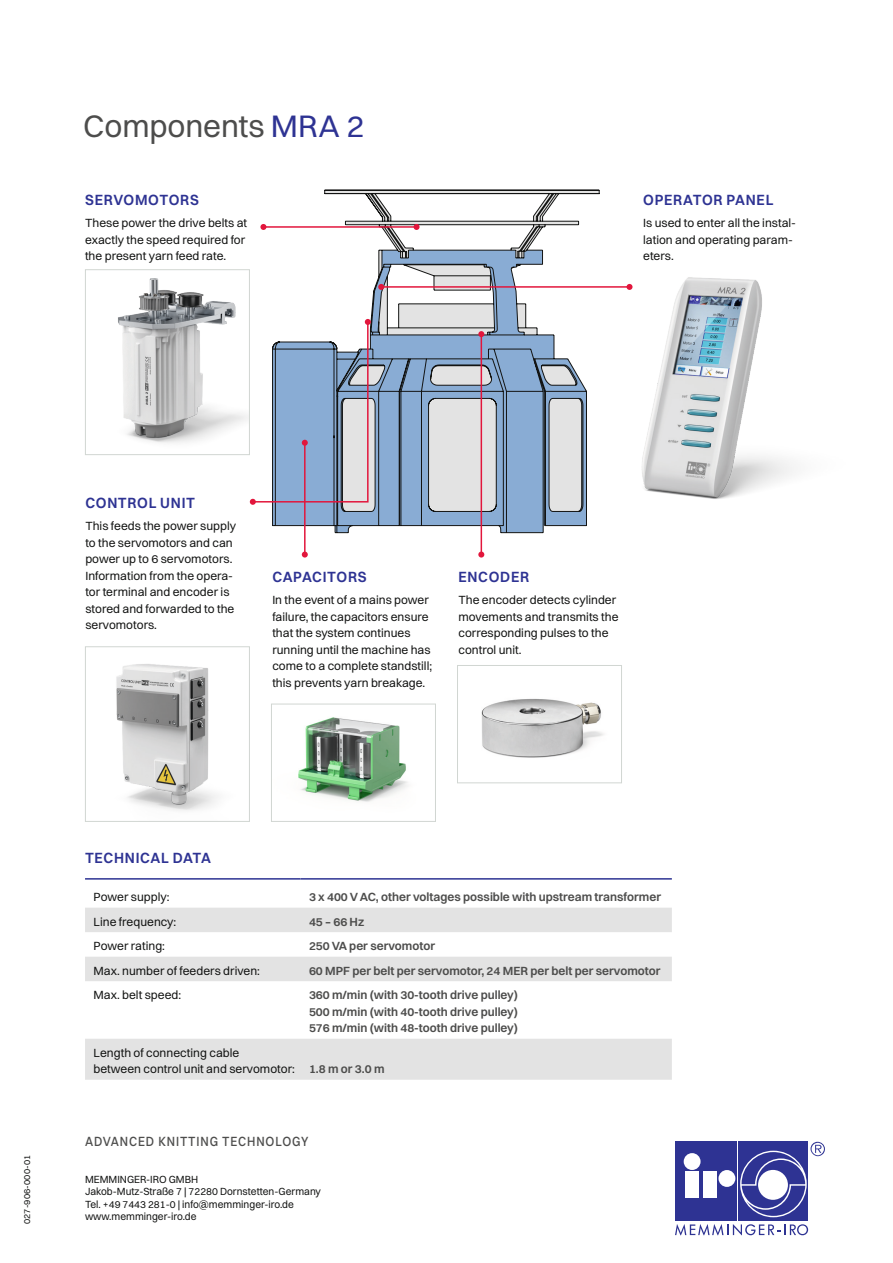
<style>
.page{position:relative;width:893px;height:1263px;background:#fff}
.page>*{position:absolute;margin:0;border:0;box-sizing:border-box;transform-origin:0 0}
.t1{font:31.5px "Switzer";letter-spacing:-.005em;color:#4d4d4c}
.t2{font:600 15px "Switzer";letter-spacing:.05em;color:#2e3393;scale:.95 1}
.t3{font:500 13.5px "Switzer";letter-spacing:.075em;color:#4d4d4c;scale:.88 1}
.t4{font:12px/16.5px "Switzer";color:#131413}
.t5{font:600 12px/16.5px "Switzer";color:#4d4d4c;text-align:justify}
.t6{font:10.5px/12.6px "Switzer";color:#131413}
.t7{font:9px "Switzer";letter-spacing:.01em;color:#131413}
.s1{color:#2e3393}
.s2{font-weight:600;color:#4d4d4c}
</style>
<div class="page">
<div style="left:675px;top:1142px;width:62px;height:79px;background:#2e3393"></div>
<div style="left:738px;top:1142px;width:70px;height:79px;background:#2e3393"></div>
<svg style="left:675px;top:1224px;width:133px;height:11px"></svg>
<div style="left:685px;top:1171px;width:14px;height:26px;background:#fff"></div>
<div style="left:703px;top:1171px;width:14px;height:26px;background:#fff"></div>
<div style="left:684px;top:1153px;width:17px;height:17px;background:#fff;border-radius:50%"></div>
<div style="left:718px;top:1170px;width:17px;height:17px;background:#fff;border-radius:50%"></div>
<svg style="left:740px;top:1142px;width:85px;height:75px"></svg>
<div style="left:758px;top:1170px;width:30px;height:30px;background:#fff;border-radius:50%"></div>
<img style="left:118px;top:278px;width:130px;height:165px">
<div style="left:85px;top:269px;width:165px;height:186px;border:1px solid #d1d6d2"></div>
<img style="left:116px;top:664px;width:102px;height:147px">
<div style="left:85px;top:646px;width:165px;height:176px;border:1px solid #d1d6d2"></div>
<img style="left:481px;top:698px;width:123px;height:60px">
<div style="left:457px;top:665px;width:165px;height:118px;border:1px solid #d1d6d2"></div>
<img style="left:298px;top:717px;width:110px;height:85px">
<div style="left:271px;top:704px;width:165px;height:118px;border:1px solid #d1d6d2"></div>
<svg style="left:272px;top:190px;width:328px;height:343px"></svg>
<hr style="left:381px;top:286px;width:248px;height:2px;background:#e2163c">
<hr style="left:481px;top:334px;width:1px;height:220px;background:#e2163c">
<svg style="left:478px;top:551px;width:6px;height:6px"></svg>
<hr style="left:304px;top:443px;width:2px;height:111px;background:#e2163c">
<svg style="left:302px;top:551px;width:6px;height:6px"></svg>
<svg style="left:250px;top:194px;width:332px;height:317px"></svg>
<img style="left:594px;top:256px;width:200px;height:277px">
<svg style="left:85px;top:908px;width:587px;height:172px;fill:#e3e3e3"></svg>
<hr style="left:85px;top:878px;width:215px;height:2px;background:#2e3393">
<hr style="left:300px;top:878px;width:372px;height:2px;background:#2e3393">
<h1 class="t1" style="left:83px;top:107px;width:283px">Components <span class="s1">MRA 2</span></h1>
<p class="t2" style="left:85px;top:191px;width:121px">SERVOMOTORS</p>
<p class="t4" style="left:85px;top:215px;width:164px">These power the drive belts at exactly the speed required for the present yarn feed rate.</p>
<p class="t2" style="left:643px;top:191px;width:139px">OPERATOR PANEL</p>
<p class="t4" style="left:643px;top:215px;width:154px">Is used to enter all the instal&shy;lation and operating param&shy;eters.</p>
<p class="t2" style="left:85px;top:494px;width:117px">CONTROL UNIT</p>
<p class="t4" style="left:85px;top:518px;width:152px">This feeds the power supply to the servomotors and can power up to 6 servomotors.<br>Information from the opera&shy;tor terminal and encoder is stored and forwarded to the servomotors.</p>
<p class="t2" style="left:272px;top:567px;width:101px">CAPACITORS</p>
<p class="t4" style="left:272px;top:591px;width:161px">In the event of a mains power failure, the capacitors ensure that the system continues running until the machine has come to a complete standstill; this prevents yarn breakage.</p>
<p class="t2" style="left:458px;top:567px;width:76px">ENCODER</p>
<p class="t4" style="left:458px;top:591px;width:162px">The encoder detects cylinder movements and transmits the corresponding pulses to the control unit.</p>
<p class="t7" style="left:22px;top:1224px;width:71px;rotate:-90deg">027-906-000-01</p>
<p class="t2" style="left:85px;top:848px;width:134px">TECHNICAL DATA</p>
<p class="t4" style="left:94px;top:889px;width:77px">Power supply:</p>
<p class="t5" style="left:309px;top:889px;width:354px">3 x 400 V AC, other voltages possible with upstream transformer</p>
<p class="t4" style="left:94px;top:913px;width:84px">Line frequency:</p>
<p class="t5" style="left:309px;top:913px;width:57px">45 – 66 Hz</p>
<p class="t4" style="left:94px;top:938px;width:73px">Power rating:</p>
<p class="t5" style="left:309px;top:938px;width:128px">250 VA per servomotor</p>
<p class="t4" style="left:94px;top:962px;width:168px">Max. number of feeders driven:</p>
<p class="t5" style="left:309px;top:962px;width:353px">60 MPF per belt per servomotor, 24 MER per belt per servomotor</p>
<p class="t4" style="left:94px;top:987px;width:89px">Max. belt speed:</p>
<p class="t5" style="left:309px;top:987px;width:211px">360 m/min (with 30-tooth drive pulley)<br>500 m/min (with 40-tooth drive pulley)<br>576 m/min (with 48-tooth drive pulley)</p>
<p class="t4" style="left:94px;top:1044px;width:292px">Length of connecting cable<br>between control unit and servomotor: <span class="s2">1.8 m or 3.0 m</span></p>
<p class="t3" style="left:85px;top:1133px;width:255px">ADVANCED KNITTING TECHNOLOGY</p>
<p class="t6" style="left:85px;top:1172px;width:237px">MEMMINGER-IRO GMBH<br>Jakob-Mutz-Straße 7 | 72280 Dornstetten-Germany Tel. +49 7443 281-0 | info@memminger-iro.de www.memminger-iro.de</p>
</div>
